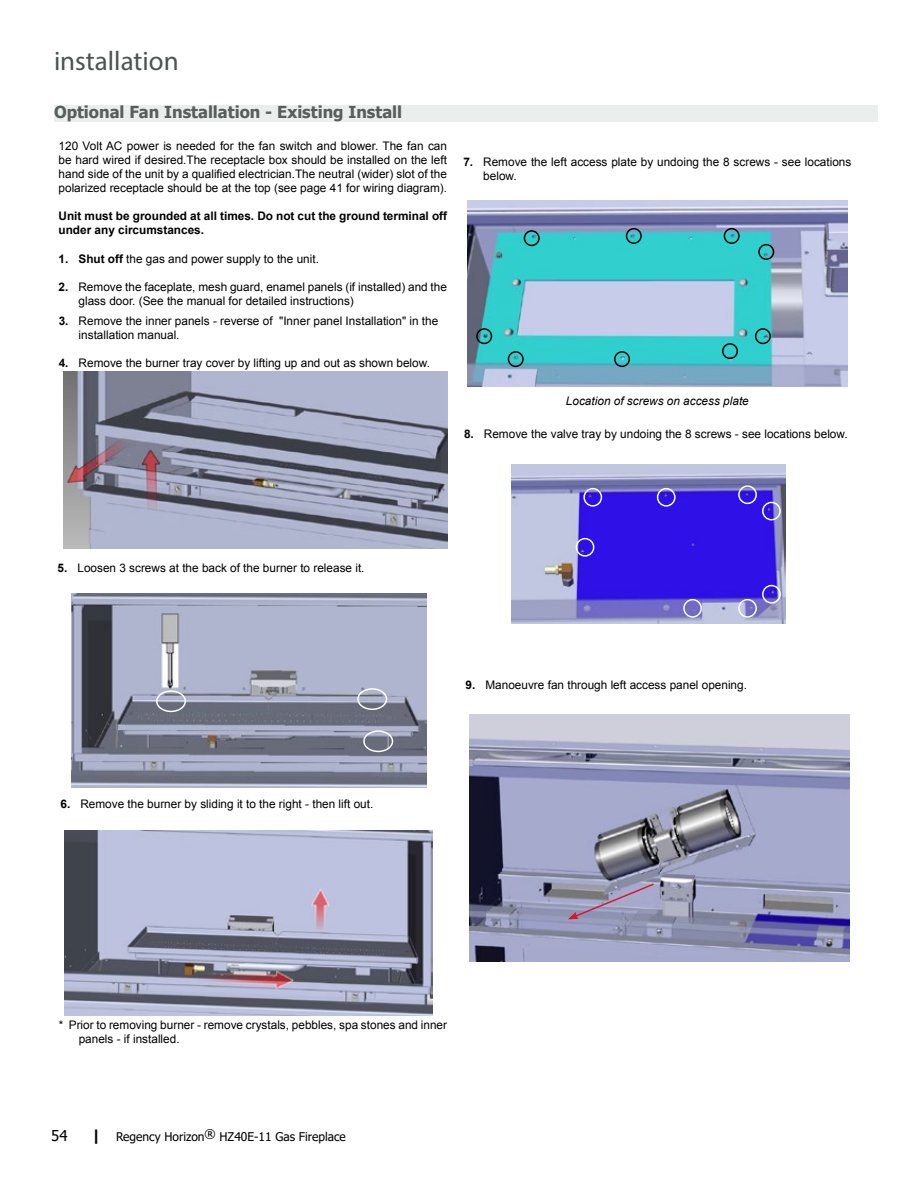
<style>
.page{position:relative;width:918px;height:1188px;background:#fff}
.page>*{position:absolute;margin:0;border:0;box-sizing:border-box;transform-origin:0 0}
.t1{font:27px "Myriad Pro";color:#4d5350}
.t2{font:700 16.5px "Tahoma";color:#585e5c}
.t3{font:15px "Tahoma";color:#000}
.t4{font:12px "Tahoma";color:#000}
.t5{font:11.85px/14.1px "Arial";color:#000}
.t6{font:700 11.85px/14.1px "Arial";color:#000}
.t7{font:italic 11.85px "Arial";color:#000}
.s1{font-weight:700}
.s2{font-weight:700;font-size:15px}
</style>
<div class="page">
<div style="left:54px;top:105px;width:824px;height:16px;background:#eceeee"></div>
<img style="left:63px;top:372px;width:384px;height:177px">
<img style="left:64px;top:830px;width:369px;height:186px">
<img style="left:71px;top:593px;width:355px;height:194px">
<div style="left:156px;top:690px;width:30px;height:22px;border:1px solid #fff;border-radius:50%"></div>
<div style="left:357px;top:688px;width:30px;height:22px;border:1px solid #fff;border-radius:50%"></div>
<div style="left:363px;top:730px;width:30px;height:22px;border:1px solid #fff;border-radius:50%"></div>
<img style="left:512px;top:465px;width:274px;height:159px">
<img style="left:468px;top:201px;width:379px;height:186px">
<div style="left:524px;top:230px;width:16px;height:16px;border:1px solid #000;border-radius:50%"></div>
<div style="left:476px;top:328px;width:16px;height:16px;border:1px solid #000;border-radius:50%"></div>
<div style="left:508px;top:351px;width:16px;height:16px;border:1px solid #000;border-radius:50%"></div>
<div style="left:614px;top:351px;width:16px;height:16px;border:1px solid #000;border-radius:50%"></div>
<div style="left:722px;top:343px;width:16px;height:16px;border:1px solid #000;border-radius:50%"></div>
<div style="left:755px;top:328px;width:16px;height:16px;border:1px solid #000;border-radius:50%"></div>
<div style="left:758px;top:244px;width:16px;height:16px;border:1px solid #000;border-radius:50%"></div>
<div style="left:724px;top:228px;width:16px;height:16px;border:1px solid #000;border-radius:50%"></div>
<div style="left:626px;top:228px;width:16px;height:16px;border:1px solid #000;border-radius:50%"></div>
<div style="left:738px;top:485px;width:19px;height:19px;border:1px solid #fff;border-radius:50%"></div>
<div style="left:762px;top:502px;width:19px;height:18px;border:1px solid #fff;border-radius:50%"></div>
<div style="left:762px;top:585px;width:19px;height:19px;border:1px solid #fff;border-radius:50%"></div>
<div style="left:738px;top:599px;width:19px;height:19px;border:1px solid #fff;border-radius:50%"></div>
<div style="left:683px;top:599px;width:19px;height:19px;border:1px solid #fff;border-radius:50%"></div>
<div style="left:576px;top:538px;width:18px;height:19px;border:1px solid #fff;border-radius:50%"></div>
<div style="left:583px;top:488px;width:19px;height:19px;border:1px solid #fff;border-radius:50%"></div>
<div style="left:657px;top:488px;width:19px;height:19px;border:1px solid #fff;border-radius:50%"></div>
<img style="left:470px;top:715px;width:379px;height:246px">
<svg style="left:568px;top:882px;width:87px;height:37px;background:#9b95af"></svg>
<h1 class="t1" style="left:54px;top:44px;width:126px">installation</h1>
<h2 class="t2" style="left:54px;top:100px;width:350px">Optional Fan Installation - Existing Install</h2>
<p class="t5" style="left:59px;top:138px;width:390px;text-align:justify">120 Volt AC power is needed for the fan switch and blower. The fan can be hard wired if desired.The receptacle box should be installed on the left hand side of the unit by a qualified electrician.The neutral (wider) slot of the polarized receptacle should be at the top (see page 41 for wiring diagram).</p>
<p class="t6" style="left:59px;top:209px;width:390px">Unit must be grounded at all times. Do not cut the ground terminal off under any circumstances.</p>
<p class="t5" style="left:59px;top:252px;width:262px"><span class="s1">1. Shut off</span> the gas and power supply to the unit.</p>
<p class="t5" style="left:79px;top:280px;width:370px;text-indent:-20px"><span class="s1">2.</span> Remove the faceplate, mesh guard, enamel panels (if installed) and the glass door. (See the manual for detailed instructions)</p>
<p class="t5" style="left:79px;top:314px;width:361px;text-indent:-20px"><span class="s1">3.</span> Remove the inner panels - reverse of "Inner panel Installation" in the installation manual.</p>
<p class="t5" style="left:59px;top:356px;width:373px"><span class="s1">4.</span> Remove the burner tray cover by lifting up and out as shown below.</p>
<p class="t5" style="left:483px;top:155px;width:370px;text-indent:-20px"><span class="s1">7.</span> Remove the left access plate by undoing the 8 screws - see locations below.</p>
<p class="t7" style="left:566px;top:393px;width:184px">Location of screws on access plate</p>
<p class="t5" style="left:464px;top:427px;width:385px"><span class="s1">8.</span> Remove the valve tray by undoing the 8 screws - see locations below.</p>
<p class="t5" style="left:58px;top:561px;width:309px"><span class="s1">5.</span> Loosen 3 screws at the back of the burner to release it.</p>
<p class="t5" style="left:61px;top:797px;width:314px"><span class="s1">6.</span> Remove the burner by sliding it to the right - then lift out.</p>
<p class="t5" style="left:466px;top:678px;width:283px"><span class="s1">9.</span> Manoeuvre fan through left access panel opening.</p>
<p class="t5" style="left:79px;top:1018px;width:370px;text-indent:-20px">* Prior to removing burner - remove crystals, pebbles, spa stones and inner panels - if installed.</p>
<p class="t3" style="left:51px;top:1126px;width:18px">54</p>
<p class="t4" style="left:91px;top:1129px;width:256px"><span class="s2">|</span> Regency Horizon® HZ40E-11 Gas Fireplace</p>
</div>
